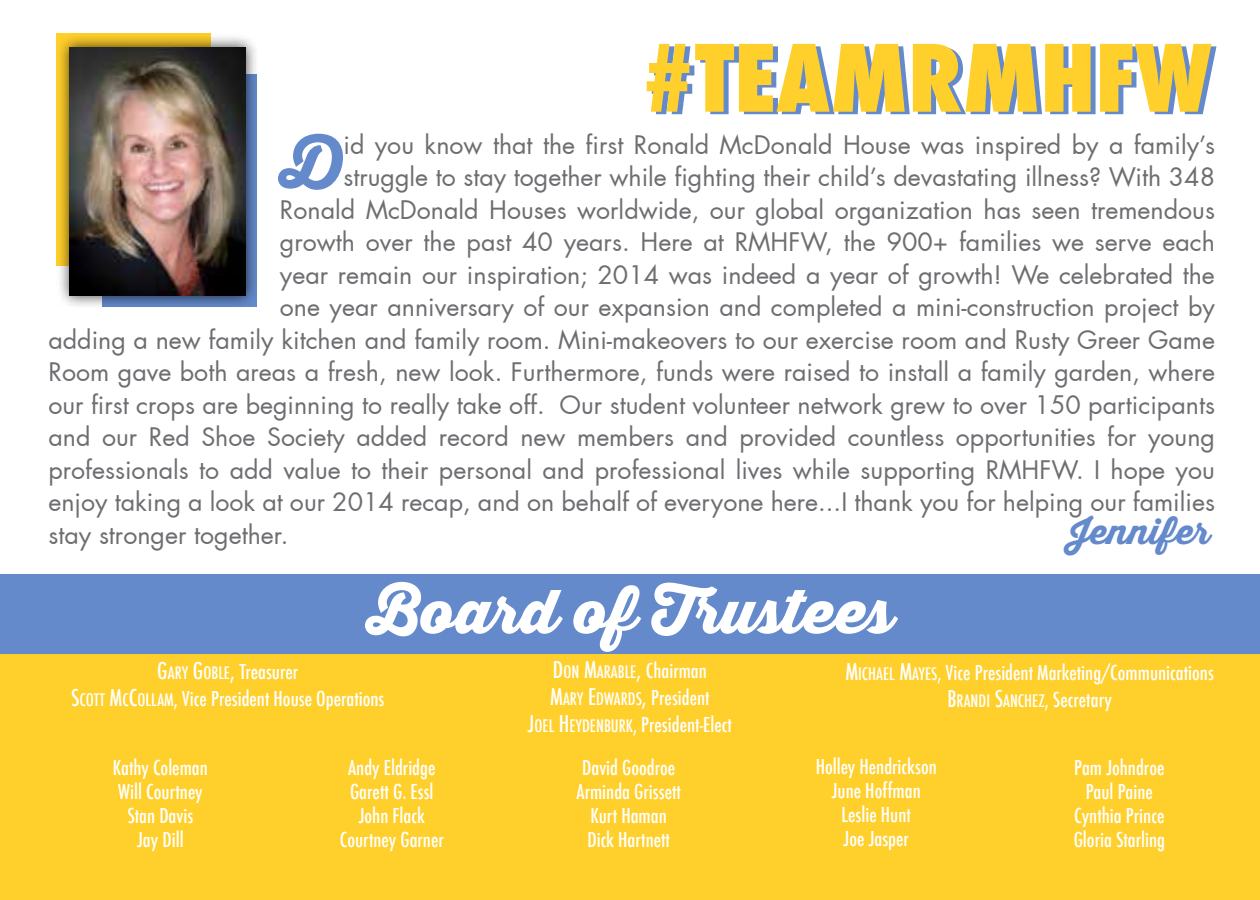
<style>
.page{position:relative;width:1260px;height:900px;background:#fff}
.page>*{position:absolute;margin:0;border:0;box-sizing:border-box;transform-origin:0 0}
.t1{font:800 condensed 90px "Futura";color:#ffcf2b}
.t2{font:900 63px "Thirsty Script";color:#648acc}
.t3{font:900 60px "Thirsty Script";color:#fff}
.t4{font:800 35px "Thirsty Script";letter-spacing:.01em;color:#648acc}
.t5{font:25px "Futura";color:#6d6e71}
.t6{font:500 condensed 20px/24px "Futura";color:#fff;text-align:center}
.t7{font:500 condensed 17px/27px "Futura";color:#fff}
.s1{font-size:22.5px}
.s2{font-size:20px}
.s3{font-size:17px}
</style>
<div class="page">
<div style="left:0;top:574px;width:1260px;height:123px;background:#648acc"></div>
<div style="left:0;top:655px;width:1260px;height:245px;background:#ffcf2b"></div>
<div style="left:56px;top:33px;width:203px;height:276px;background:#000;opacity:.75"></div>
<img style="left:70px;top:47px;width:176px;height:249px">
<h1 class="t1" style="left:641px;top:17px;width:572px">#TEAMRMHFW</h1>
<h2 class="t2" style="left:280px;top:115px;width:64px">D</h2>
<p class="t5" style="left:343px;top:129px;width:873px">id you know that the first Ronald McDonald House was inspired by a family’s</p>
<p class="t5" style="left:343px;top:161px;width:873px">struggle to stay together while fighting their child’s devastating illness? With 348</p>
<p class="t5" style="left:280px;top:194px;width:937px">Ronald McDonald Houses worldwide, our global organization has seen tremendous</p>
<p class="t5" style="left:280px;top:226px;width:937px">growth over the past 40 years. Here at RMHFW, the 900+ families we serve each</p>
<p class="t5" style="left:280px;top:259px;width:937px">year remain our inspiration; 2014 was indeed a year of growth! We celebrated the</p>
<p class="t5" style="left:280px;top:291px;width:937px">one year anniversary of our expansion and completed a mini-construction project by</p>
<p class="t5" style="left:48px;top:324px;width:1168px">adding a new family kitchen and family room. Mini-makeovers to our exercise room and Rusty Greer Game</p>
<p class="t5" style="left:48px;top:356px;width:1168px">Room gave both areas a fresh, new look. Furthermore, funds were raised to install a family garden, where</p>
<p class="t5" style="left:48px;top:389px;width:1168px">our first crops are beginning to really take off. Our student volunteer network grew to over 150 participants</p>
<p class="t5" style="left:48px;top:421px;width:1168px">and our Red Shoe Society added record new members and provided countless opportunities for young</p>
<p class="t5" style="left:48px;top:454px;width:1168px">professionals to add value to their personal and professional lives while supporting RMHFW. I hope you</p>
<p class="t5" style="left:48px;top:486px;width:1168px">enjoy taking a look at our 2014 recap, and on behalf of everyone here...I thank you for helping our families</p>
<p class="t5" style="left:48px;top:519px;width:241px">stay stronger together.</p>
<h3 class="t4" style="left:1069px;top:505px;width:142px">Jennifer</h3>
<h3 class="t3" style="left:367px;top:565px;width:528px">Board of Trustees</h3>
<p class="t7" style="left:550px;top:659px;width:161px"><span class="s1">D</span>ON <span class="s1">M</span>ARABLE<span class="s1">,</span> <span class="s2">Chairman<br></span><span class="s1">M</span>ARY <span class="s1">E</span>DWARDS<span class="s1">,</span> <span class="s2">President</span></p>
<p class="t6" style="left:528px;top:713px;width:206px"><span class="s1">J</span><span class="s3">OEL</span> <span class="s1">H</span><span class="s3">EYDENBURK</span>, President-Elect</p>
<p class="t6" style="left:71px;top:659px;width:315px;line-height:27px"><span class="s1">G</span><span class="s3">ARY</span> <span class="s1">G</span><span class="s3">OBLE</span><span class="s1">,</span> Treasurer<br><span class="s1">S</span><span class="s3">COTT</span> <span class="s1">M</span><span class="s3">C</span><span class="s1">C</span><span class="s3">OLLAM</span>, Vice President House Operations</p>
<p class="t6" style="left:845px;top:661px;width:370px"><span class="s1">M</span><span class="s3">ICHAEL</span> <span class="s1">M</span><span class="s3">AYES</span>, Vice President Marketing/Communications</p>
<p class="t7" style="left:947px;top:687px;width:166px"><span class="s1">B</span>RANDI <span class="s1">S</span>ANCH EZ<span class="s2">, Secretary</span></p>
<p class="t6" style="left:113px;top:756px;width:97px">Kathy Coleman<br>Will Courtney<br>Stan Davis<br>Jay Dill</p>
<p class="t6" style="left:816px;top:755px;width:123px">Holley Hendrickson<br>June Hoffman<br>Leslie Hunt<br>Joe Jasper</p>
<p class="t6" style="left:340px;top:756px;width:105px">Andy Eldridge<br>Garett G. Essl<br>John Flack<br>Courtney Garner</p>
<p class="t6" style="left:577px;top:756px;width:106px">David Goodroe<br>Arminda Grissett<br>Kurt Haman<br>Dick Hartnett</p>
<p class="t6" style="left:1074px;top:756px;width:93px">Pam Johndroe<br>Paul Paine<br>Cynthia Prince<br>Gloria Starling</p>
</div>
